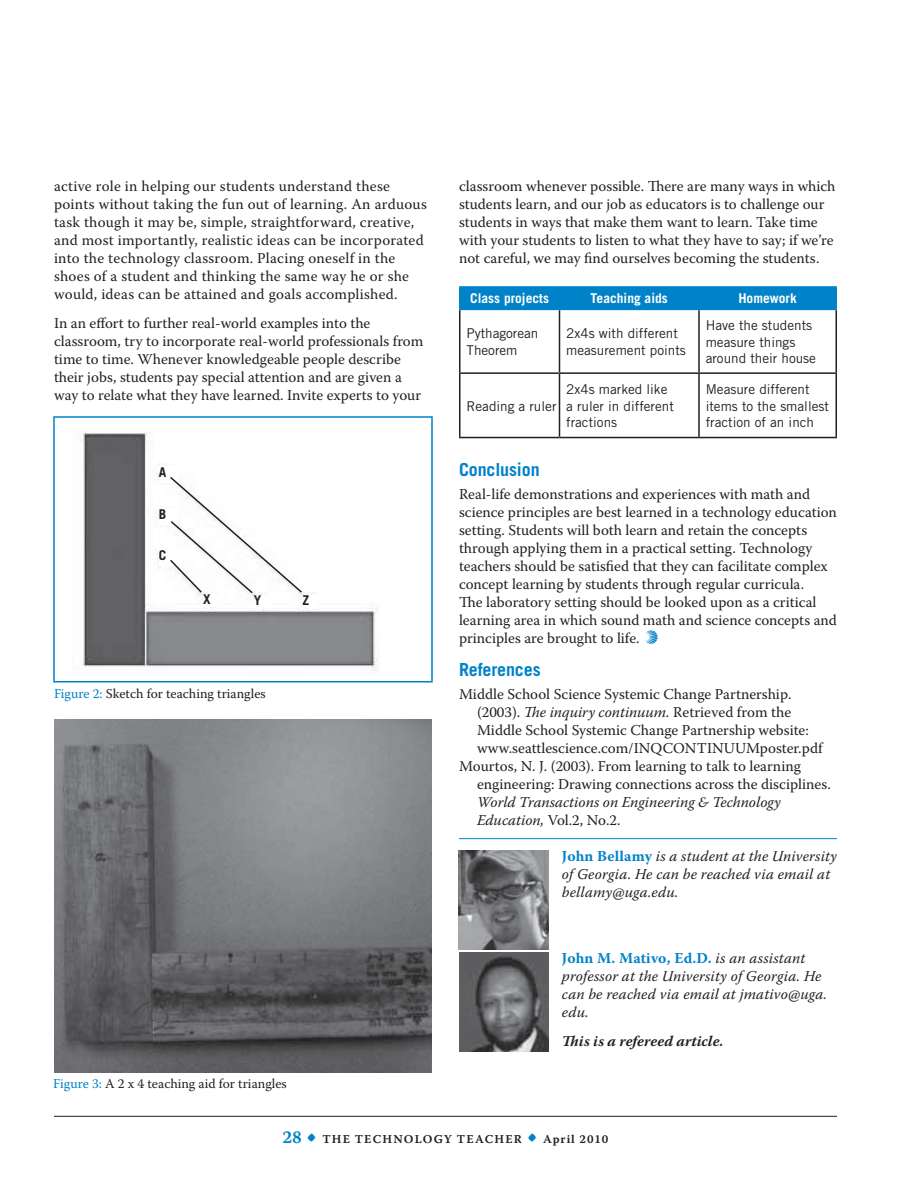
<style>
.page{position:relative;width:918px;height:1188px;background:#fff}
.page>*{position:absolute;margin:0;border:0;box-sizing:border-box;transform-origin:0 0}
.t1{font:700 18px "Trade Gothic";letter-spacing:-.01em;color:#0082c8}
.t2{font:15px/18px "Warnock Pro";color:#231f20}
.t3{font:italic 15px/18px "Warnock Pro";letter-spacing:.01em;color:#231f20}
.t4{font:italic 700 15px "Warnock Pro";letter-spacing:.005em;color:#231f20}
.t5{font:13.5px/16.2px "Trade Gothic";color:#231f20}
.t6{font:13.5px "Warnock Pro";color:#231f20}
.t7{font:700 13.5px "Trade Gothic";color:#fff}
.t8{font:700 13.5px "Trade Gothic";color:#231f20}
.t9{font:12px "Warnock Pro Semibold Capt";letter-spacing:.085em;color:#231f20}
.s1{color:#0082c8}
.s2{font-style:italic}
.s3{font-style:normal}
.s4{font-weight:700;font-style:normal;color:#0082c8}
.s5{font-size:18px;color:#0082c8}
.s6{font-size:24px;color:#0082c8}
</style>
<div class="page">
<hr style="left:54px;top:1116px;width:783px;height:1px;background:#231f20">
<hr style="left:459px;top:838px;width:378px;height:1px;background:#0082c8">
<svg style="left:646px;top:630px;width:12px;height:14px"></svg>
<hr style="left:459px;top:310px;width:1px;height:62px;background:#231f20">
<hr style="left:559px;top:310px;width:1px;height:62px;background:#231f20">
<hr style="left:698px;top:310px;width:2px;height:62px;background:#231f20">
<hr style="left:836px;top:310px;width:1px;height:62px;background:#231f20">
<hr style="left:459px;top:372px;width:101px;height:2px;background:#231f20">
<hr style="left:459px;top:374px;width:1px;height:63px;background:#231f20">
<hr style="left:560px;top:372px;width:139px;height:2px;background:#231f20">
<hr style="left:559px;top:374px;width:1px;height:63px;background:#231f20">
<hr style="left:699px;top:372px;width:138px;height:2px;background:#231f20">
<hr style="left:698px;top:374px;width:2px;height:63px;background:#231f20">
<hr style="left:836px;top:374px;width:1px;height:63px;background:#231f20">
<hr style="left:459px;top:437px;width:101px;height:1px;background:#231f20">
<hr style="left:560px;top:437px;width:139px;height:1px;background:#231f20">
<hr style="left:699px;top:437px;width:138px;height:1px;background:#231f20">
<hr style="left:459px;top:286px;width:101px;height:2px;background:#0082c8">
<hr style="left:560px;top:286px;width:139px;height:2px;background:#0082c8">
<hr style="left:699px;top:286px;width:138px;height:2px;background:#0082c8">
<div style="left:459px;top:287px;width:378px;height:22px;background:#0082c8"></div>
<hr style="left:459px;top:309px;width:101px;height:1px;background:#0082c8">
<hr style="left:560px;top:309px;width:139px;height:1px;background:#0082c8">
<hr style="left:699px;top:309px;width:138px;height:1px;background:#0082c8">
<img style="left:82px;top:431px;width:297px;height:239px">
<img style="left:54px;top:720px;width:377px;height:352px">
<img style="left:459px;top:851px;width:90px;height:99px">
<img style="left:459px;top:953px;width:90px;height:99px">
<div style="left:159px;top:466px;width:18px;height:17px;background:#fff"></div>
<div style="left:159px;top:508px;width:18px;height:17px;background:#fff"></div>
<div style="left:159px;top:549px;width:18px;height:17px;background:#fff"></div>
<div style="left:203px;top:594px;width:15px;height:13px;background:#fff"></div>
<div style="left:254px;top:595px;width:15px;height:13px;background:#fff"></div>
<div style="left:303px;top:595px;width:14px;height:13px;background:#fff"></div>
<svg style="left:168px;top:475px;width:136px;height:120px"></svg>
<p class="t2" style="left:54px;top:177px;width:374px">active role in helping our students understand these points without taking the fun out of learning. An arduous task though it may be, simple, straightforward, creative, and most importantly, realistic ideas can be incorporated into the technology classroom. Placing oneself in the shoes of a student and thinking the same way he or she would, ideas can be attained and goals accomplished.</p>
<p class="t2" style="left:54px;top:314px;width:371px">In an effort to further real-world examples into the classroom, try to incorporate real-world professionals from time to time. Whenever knowledgeable people describe their jobs, students pay special attention and are given a way to relate what they have learned. Invite experts to your</p>
<p class="t8" style="left:159px;top:464px;width:9px">A</p>
<p class="t8" style="left:159px;top:505px;width:9px">B</p>
<p class="t8" style="left:159px;top:547px;width:9px">C</p>
<p class="t8" style="left:203px;top:591px;width:9px">X</p>
<p class="t8" style="left:254px;top:592px;width:9px">Y</p>
<p class="t8" style="left:303px;top:592px;width:7px">Z</p>
<p class="t6" style="left:54px;top:685px;width:213px"><span class="s1">Figure 2:</span> Sketch for teaching triangles</p>
<p class="t6" style="left:53px;top:1076px;width:235px"><span class="s1">Figure 3:</span> A 2 x 4 teaching aid for triangles</p>
<p class="t2" style="left:459px;top:177px;width:378px">classroom whenever possible. There are many ways in which students learn, and our job as educators is to challenge our students in ways that make them want to learn. Take time with your students to listen to what they have to say; if we’re not careful, we may find ourselves becoming the students.</p>
<p class="t7" style="left:470px;top:290px;width:80px">Class projects</p>
<p class="t7" style="left:591px;top:290px;width:79px">Teaching aids</p>
<p class="t7" style="left:738px;top:290px;width:60px">Homework</p>
<p class="t5" style="left:466px;top:325px;width:73px">Pythagorean<br>Theorem</p>
<p class="t5" style="left:566px;top:325px;width:121px">2x4s with different measurement points</p>
<p class="t5" style="left:706px;top:317px;width:112px">Have the students measure things around their house</p>
<p class="t5" style="left:466px;top:398px;width:92px">Reading a ruler</p>
<p class="t5" style="left:566px;top:381px;width:109px">2x4s marked like a ruler in different fractions</p>
<p class="t5" style="left:706px;top:381px;width:125px">Measure different items to the smallest fraction of an inch</p>
<p class="t1" style="left:459px;top:459px;width:82px">Conclusion</p>
<p class="t2" style="left:459px;top:485px;width:380px">Real-life demonstrations and experiences with math and science principles are best learned in a technology education setting. Students will both learn and retain the concepts through applying them in a practical setting. Technology teachers should be satisfied that they can facilitate complex concept learning by students through regular curricula.<br>The laboratory setting should be looked upon as a critical learning area in which sound math and science concepts and principles are brought to life.</p>
<p class="t1" style="left:459px;top:659px;width:83px">References</p>
<p class="t2" style="left:459px;top:684px;width:334px">Middle School Science Systemic Change Partnership.</p>
<p class="t2" style="left:477px;top:702px;width:316px">(2003). <span class="s2">The inquiry continuum.</span> Retrieved from the</p>
<p class="t2" style="left:477px;top:720px;width:333px">Middle School Systemic Change Partnership website:</p>
<p class="t2" style="left:477px;top:738px;width:347px">www.seattlescience.com/INQCONTINUUMposter.pdf</p>
<p class="t2" style="left:459px;top:756px;width:343px">Mourtos, N. J. (2003). From learning to talk to learning</p>
<p class="t2" style="left:477px;top:774px;width:355px">engineering: Drawing connections across the disciplines.</p>
<p class="t3" style="left:477px;top:792px;width:305px">World Transactions on Engineering &amp; Technology<br>Education, <span class="s3">Vol.2, No.2.</span></p>
<p class="t3" style="left:562px;top:846px;width:277px"><span class="s4">John Bellamy</span> is a student at the University of Georgia. He can be reached via email at bellamy@uga.edu.</p>
<p class="t3" style="left:562px;top:949px;width:267px"><span class="s4">John M. Mativo, Ed.D.</span> is an assistant professor at the University of Georgia. He can be reached via email at jmativo@uga. edu.</p>
<p class="t4" style="left:562px;top:1032px;width:163px">This is a refereed article.</p>
<p class="t9" style="left:283px;top:1131px;width:327px"><span class="s5">28</span> <span class="s6">•</span> THE TECHNOLOGY TEACHER <span class="s6">•</span> APRIL 2010</p>
</div>
